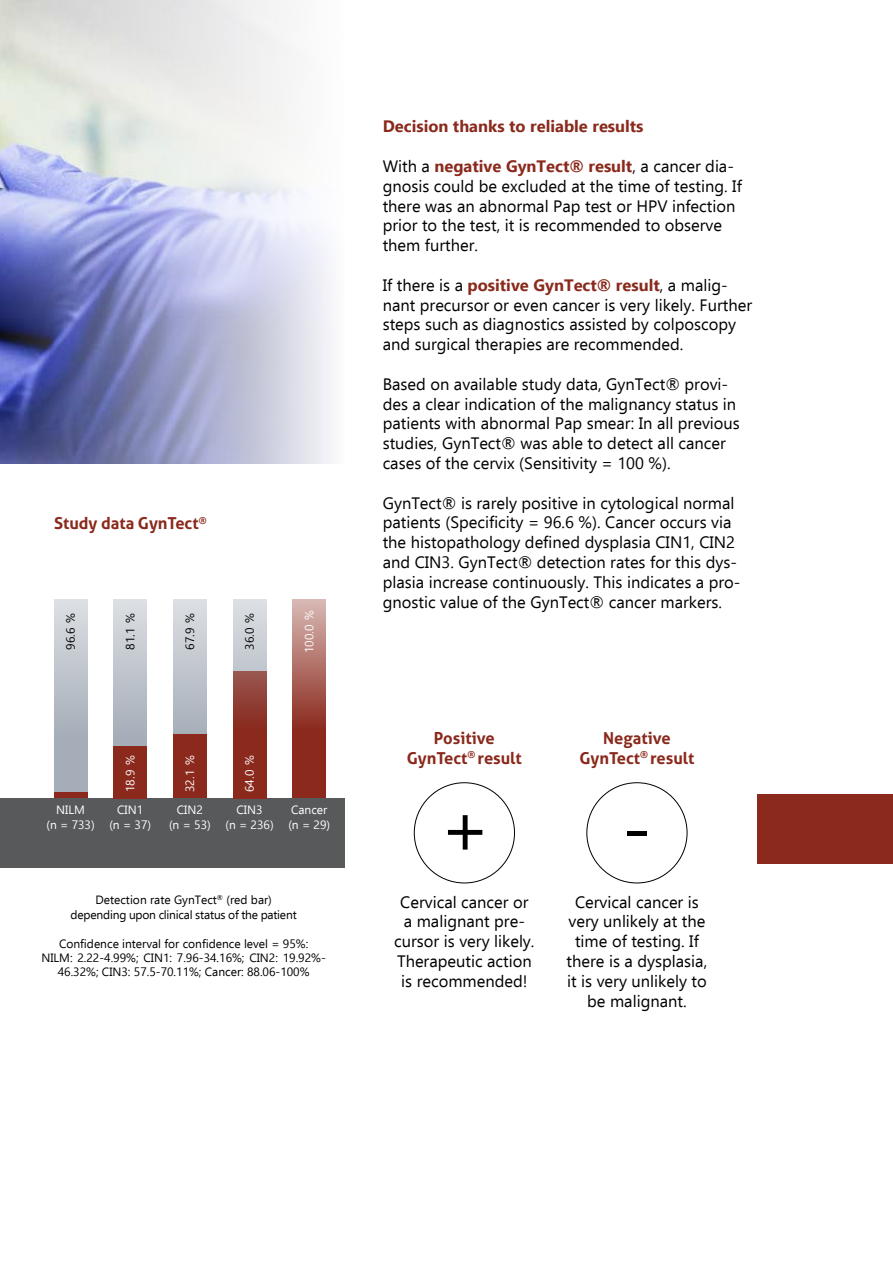
<style>
.page{position:relative;width:893px;height:1263px;background:#fff}
.page>*{position:absolute;margin:0;border:0;box-sizing:border-box;transform-origin:0 0}
.t1{font:75px "Ebrima";color:#000}
.t2{font:16.5px/19.8px "Ebrima";color:#000}
.t3{font:700 16.5px/19.8px "Aller";color:#8a291c;text-align:center}
.t4{font:700 16.5px "Ebrima";color:#8a291c}
.t5{font:12px/14.4px "Ebrima";color:#000;text-align:center}
.t6{font:12px/14.4px "Ebrima";color:#fff;text-align:center}
.s1{font-weight:700;color:#8a291c}
</style>
<div class="page">
<img style="left:0;top:0;width:332px;height:463px">
<div style="left:757px;top:794px;width:136px;height:69px;background:#8a291c"></div>
<div style="left:0;top:798px;width:344px;height:69px;background:#58595b"></div>
<div style="left:54px;top:600px;width:33px;height:198px;background:linear-gradient(to bottom,#d8dbe0,#98a1ae)"></div>
<div style="left:54px;top:792px;width:33px;height:6px;background:#8a291c"></div>
<svg style="left:114px;top:600px;width:33px;height:146px"></svg>
<svg style="left:173px;top:600px;width:33px;height:135px"></svg>
<svg style="left:233px;top:600px;width:33px;height:71px;fill:#cfd3d9"></svg>
<svg style="left:293px;top:600px;width:33px;height:198px"></svg>
<div style="left:114px;top:746px;width:33px;height:52px;background:#8a291c"></div>
<div style="left:173px;top:735px;width:33px;height:63px;background:#8a291c"></div>
<svg style="left:233px;top:671px;width:33px;height:127px;fill:#8a291c"></svg>
<p class="t3" style="left:54px;top:513px;width:154px">Study data GynTect<sup>®</sup></p>
<p class="t5" style="left:63px;top:650px;width:38px;rotate:-90deg">96.6 %</p>
<p class="t5" style="left:123px;top:650px;width:38px;rotate:-90deg">81.1 %</p>
<p class="t5" style="left:182px;top:650px;width:38px;rotate:-90deg">67.9 %</p>
<p class="t5" style="left:242px;top:650px;width:38px;rotate:-90deg">36.0 %</p>
<p class="t6" style="left:302px;top:653px;width:45px;rotate:-90deg">100.0 %</p>
<p class="t6" style="left:46px;top:802px;width:50px">NILM<br>(n = 733)</p>
<p class="t6" style="left:123px;top:792px;width:38px;rotate:-90deg">18.9 %</p>
<p class="t6" style="left:109px;top:802px;width:43px">CIN1<br>(n = 37)</p>
<p class="t6" style="left:169px;top:802px;width:43px">CIN2<br>(n = 53)</p>
<p class="t6" style="left:225px;top:802px;width:50px">CIN3<br>(n = 236)</p>
<p class="t6" style="left:288px;top:802px;width:43px;text-align:left">Cancer (n = 29)</p>
<p class="t6" style="left:242px;top:792px;width:38px;rotate:-90deg">64.0 %</p>
<p class="t6" style="left:182px;top:792px;width:38px;rotate:-90deg">32.1 %</p>
<p class="t5" style="left:71px;top:892px;width:228px">Detection rate GynTect<sup>®</sup> (red bar) depending upon clinical status of the patient</p>
<p class="t5" style="left:41px;top:936px;width:284px">Confidence interval for confidence level = 95%:<br>NILM: 2.22-4.99%; CIN1: 7.96-34.16%; CIN2: 19.92%-<br>46.32%; CIN3: 57.5-70.11%; Cancer: 88.06-100%</p>
<p class="t4" style="left:383px;top:113px;width:262px">Decision thanks to reliable results</p>
<p class="t2" style="left:383px;top:156px;width:361px">With a <span class="s1">negative GynTect® result</span>, a cancer dia&shy;gnosis could be excluded at the time of testing. If there was an abnormal Pap test or HPV infection prior to the test, it is recommended to observe them further.</p>
<p class="t2" style="left:383px;top:274px;width:371px">If there is a <span class="s1">positive GynTect® result</span>, a malig&shy;nant precursor or even cancer is very likely. Further steps such as diagnostics assisted by colposcopy and surgical therapies are recommended.</p>
<p class="t2" style="left:383px;top:373px;width:359px">Based on available study data, GynTect® provi&shy;des a clear indication of the malignancy status in patients with abnormal Pap smear: In all previous studies, GynTect® was able to detect all cancer cases of the cervix (Sensitivity = 100 %).</p>
<p class="t2" style="left:383px;top:492px;width:359px">GynTect® is rarely positive in cytological normal patients (Specificity = 96.6 %). Cancer occurs via the histopathology defined dysplasia CIN1, CIN2 and CIN3. GynTect® detection rates for this dys&shy;plasia increase continuously. This indicates a pro&shy;gnostic value of the GynTect® cancer markers.</p>
<p class="t3" style="left:407px;top:728px;width:117px">Positive<br>GynTect<sup>®</sup> result</p>
<h1 class="t1" style="left:439px;top:772px;width:53px">+</h1>
<p class="t2" style="left:394px;top:891px;width:142px;text-align:center">Cervical cancer or a malignant pre&shy;cursor is very likely.<br>Therapeutic action is recommended!</p>
<p class="t3" style="left:579px;top:728px;width:117px">Negative<br>GynTect<sup>®</sup> result</p>
<h1 class="t1" style="left:622px;top:772px;width:22px">-</h1>
<p class="t2" style="left:567px;top:891px;width:142px;text-align:center">Cervical cancer is very unlikely at the time of testing. If there is a dysplasia, it is very unlikely to be malignant.</p>
</div>
